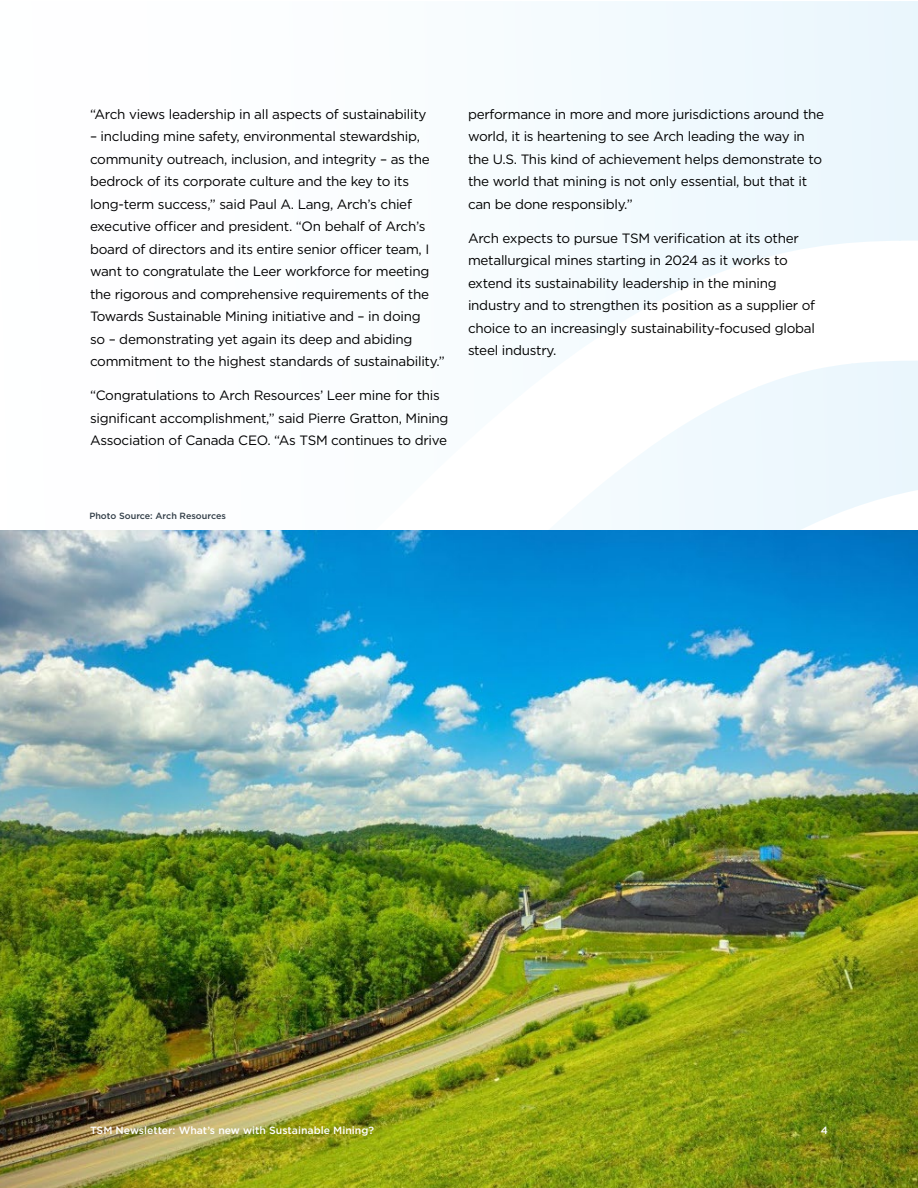
<style>
.page{position:relative;width:918px;height:1188px;background:#fff}
.page>*{position:absolute;margin:0;border:0;box-sizing:border-box;transform-origin:0 0}
.t1{font:13.5px/22.5px "Gotham";letter-spacing:-.02em;color:#000}
.t2{font:500 10.5px "Gotham";color:#fff}
.t3{font:500 9px "Gotham";color:#323e48}
</style>
<div class="page">
<img style="left:0;top:530px;width:918px;height:658px">
<p class="t1" style="left:90px;top:102px;width:338px">“Arch views leadership in all aspects of sustainability</p>
<p class="t1" style="left:90px;top:125px;width:356px">– including mine safety, environmental stewardship, community outreach, inclusion, and integrity – as the bedrock of its corporate culture and the key to its long-term success,” said Paul A. Lang, Arch’s chief executive officer and president. “On behalf of Arch’s board of directors and its entire senior officer team, I want to congratulate the Leer workforce for meeting the rigorous and comprehensive requirements of the Towards Sustainable Mining initiative and – in doing<br>so – demonstrating yet again its deep and abiding commitment to the highest standards of sustainability.”</p>
<p class="t1" style="left:90px;top:384px;width:360px">“Congratulations to Arch Resources’ Leer mine for this significant accomplishment,” said Pierre Gratton, Mining<br>Association of Canada CEO. “As TSM continues to drive</p>
<p class="t1" style="left:468px;top:103px;width:358px">performance in more and more jurisdictions around the world, it is heartening to see Arch leading the way in the U.S. This kind of achievement helps demonstrate to the world that mining is not only essential, but that it can be done responsibly.”</p>
<p class="t1" style="left:468px;top:226px;width:349px">Arch expects to pursue TSM verification at its other metallurgical mines starting in 2024 as it works to extend its sustainability leadership in the mining industry and to strengthen its position as a supplier of choice to an increasingly sustainability-focused global steel industry.</p>
<p class="t3" style="left:89px;top:509px;width:138px">Photo Source: Arch Resources</p>
<p class="t2" style="left:90px;top:1124px;width:286px">TSM Newsletter: What’s new with Sustainable Mining?</p>
<p class="t2" style="left:821px;top:1124px;width:9px">4</p>
</div>
